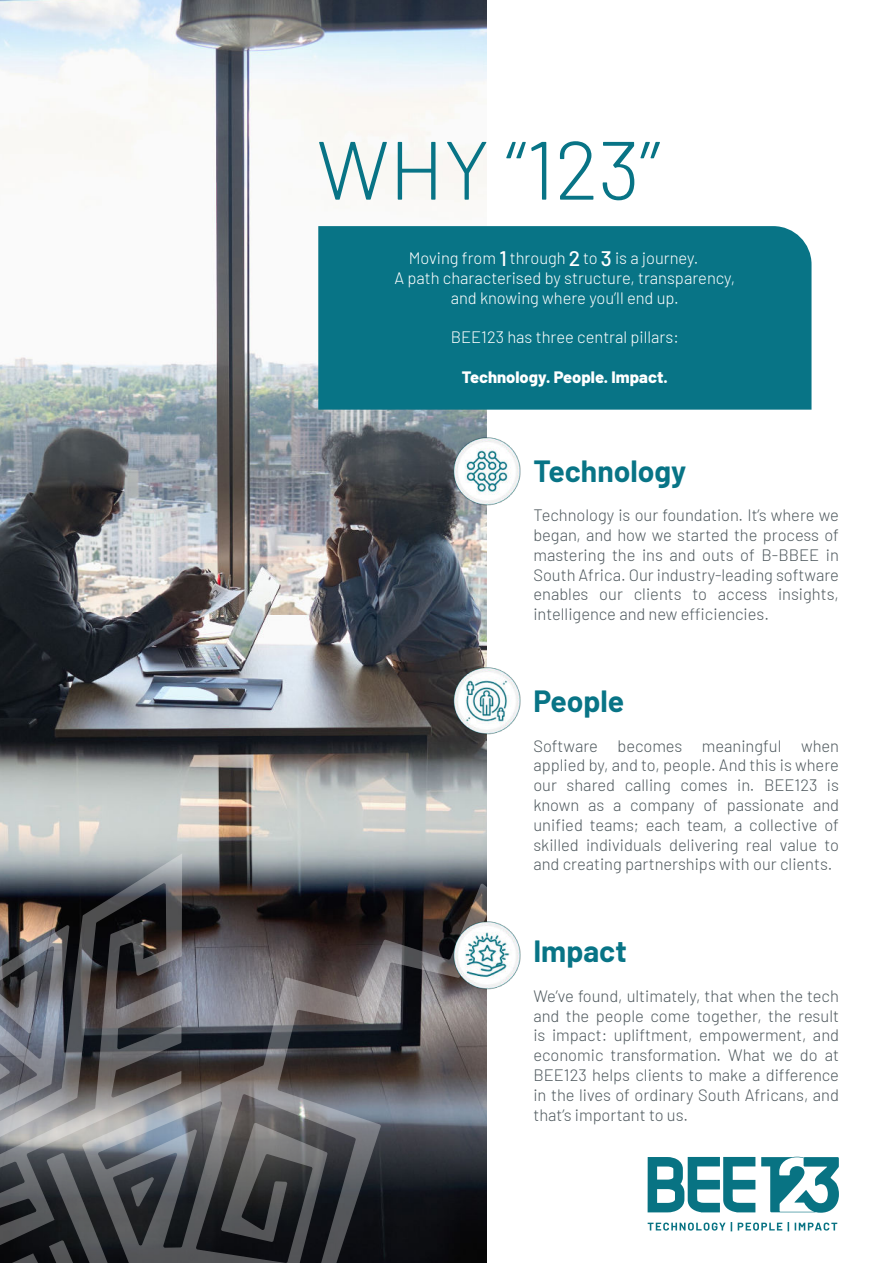
<style>
.page{position:relative;width:893px;height:1263px;background:#fff}
.page>*{position:absolute;margin:0;border:0;box-sizing:border-box;transform-origin:0 0}
.t1{font:300 82.5px "Barlow";color:#087486}
.t2{font:700 30px "Barlow";color:#087486}
.t3{font:300 16.5px/19.8px "Barlow";color:#505a5f;text-align:justify}
.t4{font:300 16.5px "Barlow";color:#fff}
.t5{font:800 16.5px "Barlow";color:#fff}
.s1{font-weight:500;font-size:21px}
</style>
<div class="page">
<img style="left:0;top:0;width:487px;height:883px">
<svg style="left:182px;top:883px;width:309px;height:380px;background:#4b494c"></svg>
<svg style="left:0;top:853px;width:182px;height:387px;background:#5f6064"></svg>
<svg style="left:0;top:1240px;width:216px;height:23px;background:#323437"></svg>
<div style="left:318px;top:226px;width:493px;height:184px;background:#087486"></div>
<img style="left:453px;top:921px;width:67px;height:68px">
<img style="left:453px;top:666px;width:67px;height:69px">
<img style="left:453px;top:437px;width:67px;height:68px">
<svg style="left:648px;top:1157px;width:107px;height:55px"></svg>
<svg style="left:761px;top:1157px;width:78px;height:56px"></svg>
<svg style="left:648px;top:1222px;width:77px;height:8px"></svg>
<svg style="left:738px;top:1222px;width:44px;height:8px"></svg>
<svg style="left:795px;top:1222px;width:42px;height:8px"></svg>
<h1 class="t1" style="left:317px;top:137px;width:345px">WHY “123”</h1>
<p class="t4" style="left:409px;top:251px;width:291px">Moving from <span class="s1">1</span> through <span class="s1">2</span> to <span class="s1">3</span> is a journey.</p>
<p class="t4" style="left:394px;top:271px;width:342px">A path characterised by structure, transparency,</p>
<p class="t4" style="left:451px;top:291px;width:230px">and knowing where you’ll end up.</p>
<p class="t4" style="left:451px;top:331px;width:230px">BEE123 has three central pillars:</p>
<p class="t5" style="left:462px;top:371px;width:207px">Technology. People. Impact.</p>
<h2 class="t2" style="left:533px;top:460px;width:154px">Technology</h2>
<p class="t3" style="left:533px;top:507px;width:307px">Technology is our foundation. It’s where we began, and how we started the process of mastering the ins and outs of B-BBEE in South Africa. Our industry-leading software enables our clients to access insights, intelligence and new efficiencies.</p>
<h2 class="t2" style="left:533px;top:690px;width:92px">People</h2>
<p class="t3" style="left:533px;top:737px;width:307px">Software becomes meaningful when applied by, and to, people. And this is where our shared calling comes in. BEE123 is known as a company of passionate and unified teams; each team, a collective of skilled individuals delivering real value to and creating partnerships with our clients.</p>
<h2 class="t2" style="left:533px;top:940px;width:95px">Impact</h2>
<p class="t3" style="left:533px;top:987px;width:307px">We’ve found, ultimately, that when the tech and the people come together, the result is impact: upliftment, empowerment, and economic transformation. What we do at BEE123 helps clients to make a difference in the lives of ordinary South Africans, and that’s important to us.</p>
</div>
